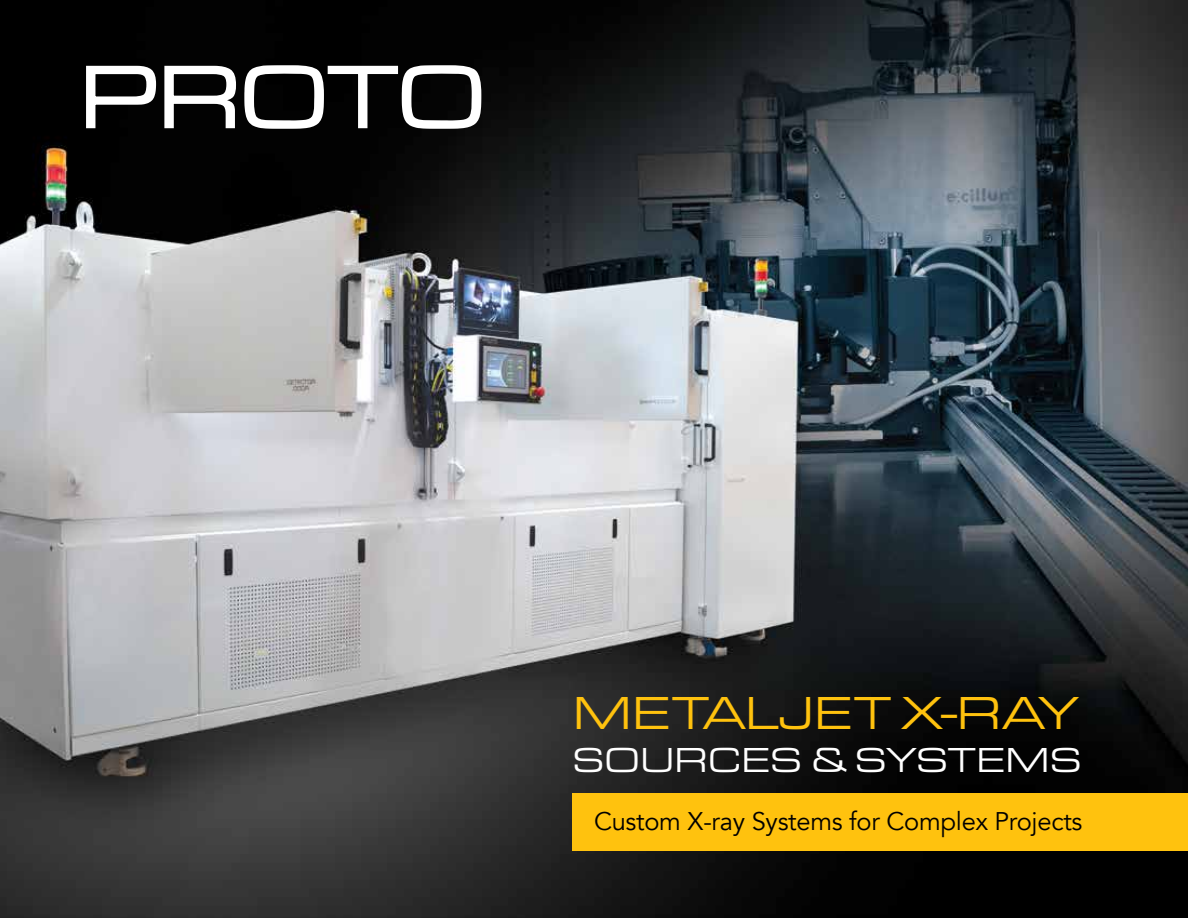
<style>
.page{position:relative;width:1188px;height:918px;background:#fff}
.page>*{position:absolute;margin:0;border:0;box-sizing:border-box;transform-origin:0 0}
.t1{font:48px "Eurostile Ext";letter-spacing:-.01em;color:#ffc20e}
.t2{font:36px "Eurostile Ext";letter-spacing:-.01em;color:#fff}
.t3{font:25.5px "Avenir";letter-spacing:-.01em;color:#000}
</style>
<div class="page">
<img style="left:0;top:0;width:1188px;height:918px">
<div style="left:572px;top:793px;width:616px;height:58px;background:#ffc20e"></div>
<svg style="left:85px;top:65px;width:72px;height:64px"></svg>
<svg style="left:163px;top:65px;width:74px;height:64px"></svg>
<svg style="left:243px;top:64px;width:239px;height:71px"></svg>
<h1 class="t1" style="left:572px;top:679px;width:507px">METALJET X-RAY</h1>
<h2 class="t2" style="left:572px;top:735px;width:511px">SOURCES &amp; SYSTEMS</h2>
<p class="t3" style="left:594px;top:806px;width:490px">Custom X-ray Systems for Complex Projects</p>
</div>
